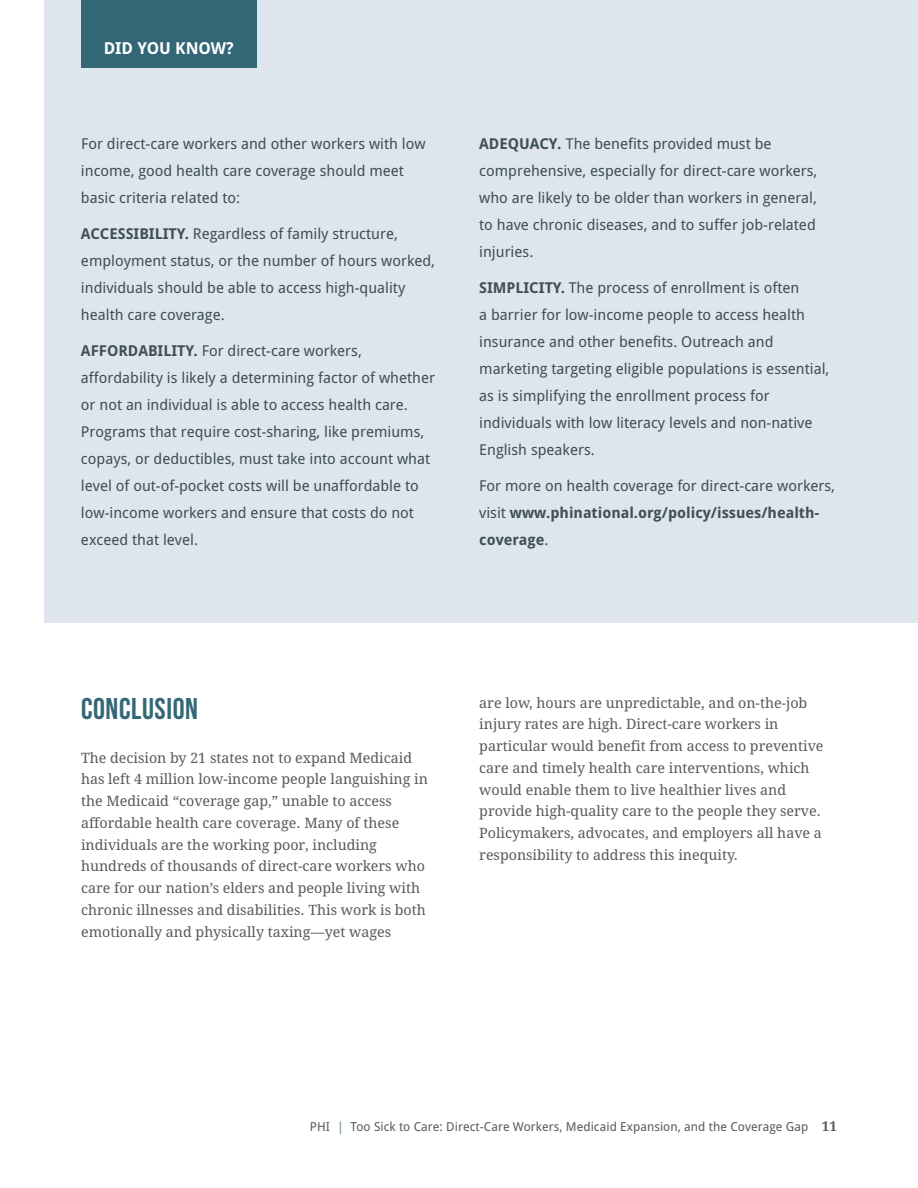
<style>
.page{position:relative;width:918px;height:1188px;background:#fff}
.page>*{position:absolute;margin:0;border:0;box-sizing:border-box;transform-origin:0 0}
.t1{font:700 30px "Bebas Neue";letter-spacing:.02em;color:#346776}
.t2{font:700 16.5px "Droid Sans";color:#fff}
.t3{font:15px/27px "Droid Sans";color:#3e4f55}
.t4{font:14.25px/21.8px "Droid Serif";color:#5c5957}
.t5{font:12.3px "Droid Sans";letter-spacing:.005em;color:#5c5957}
.s1{font-weight:700}
.s2{color:#5c879c}
.s3{font-family:"Droid Serif";font-weight:700;font-size:13.5px}
</style>
<div class="page">
<div style="left:44px;top:0;width:874px;height:623px;background:#dee5ed"></div>
<div style="left:81px;top:0;width:175px;height:68px;background:#346776"></div>
<p class="t2" style="left:104px;top:39px;width:132px">DID YOU KNOW?</p>
<p class="t3" style="left:81px;top:130px;width:346px">For direct-care workers and other workers with low income, good health care coverage should meet basic criteria related to:</p>
<p class="t3" style="left:81px;top:220px;width:356px"><span class="s1">ACCESSIBILITY.</span> Regardless of family structure, employment status, or the number of hours worked, individuals should be able to access high-quality health care coverage.</p>
<p class="t3" style="left:81px;top:337px;width:356px"><span class="s1">AFFORDABILITY.</span> For direct-care workers, affordability is likely a determining factor of whether or not an individual is able to access health care.<br>Programs that require cost-sharing, like premiums, copays, or deductibles, must take into account what level of out-of-pocket costs will be unaffordable to low-income workers and ensure that costs do not exceed that level.</p>
<p class="t3" style="left:479px;top:130px;width:340px"><span class="s1">ADEQUACY.</span> The benefits provided must be comprehensive, especially for direct-care workers, who are likely to be older than workers in general, to have chronic diseases, and to suffer job-related injuries.</p>
<p class="t3" style="left:479px;top:274px;width:352px"><span class="s1">SIMPLICITY.</span> The process of enrollment is often<br>a barrier for low-income people to access health insurance and other benefits. Outreach and marketing targeting eligible populations is essential, as is simplifying the enrollment process for individuals with low literacy levels and non-native English speakers.</p>
<p class="t3" style="left:479px;top:472px;width:357px">For more on health coverage for direct-care workers, visit <span class="s1">www.phinational.org/policy/issues/health&shy;coverage</span>.</p>
<h1 class="t1" style="left:81px;top:692px;width:118px">CONCLUSION</h1>
<p class="t4" style="left:81px;top:747px;width:348px">The decision by 21 states not to expand Medicaid has left 4 million low-income people languishing in the Medicaid “coverage gap,” unable to access affordable health care coverage. Many of these individuals are the working poor, including hundreds of thousands of direct-care workers who care for our nation’s elders and people living with chronic illnesses and disabilities. This work is both emotionally and physically taxing—yet wages</p>
<p class="t4" style="left:479px;top:692px;width:346px">are low, hours are unpredictable, and on-the-job injury rates are high. Direct-care workers in particular would benefit from access to preventive care and timely health care interventions, which would enable them to live healthier lives and provide high-quality care to the people they serve.<br>Policymakers, advocates, and employers all have a responsibility to address this inequity.</p>
<p class="t5" style="left:310px;top:1119px;width:529px">PHI <span class="s2">|</span> Too Sick to Care: Direct-Care Workers, Medicaid Expansion, and the Coverage Gap <span class="s3">11</span></p>
</div>
